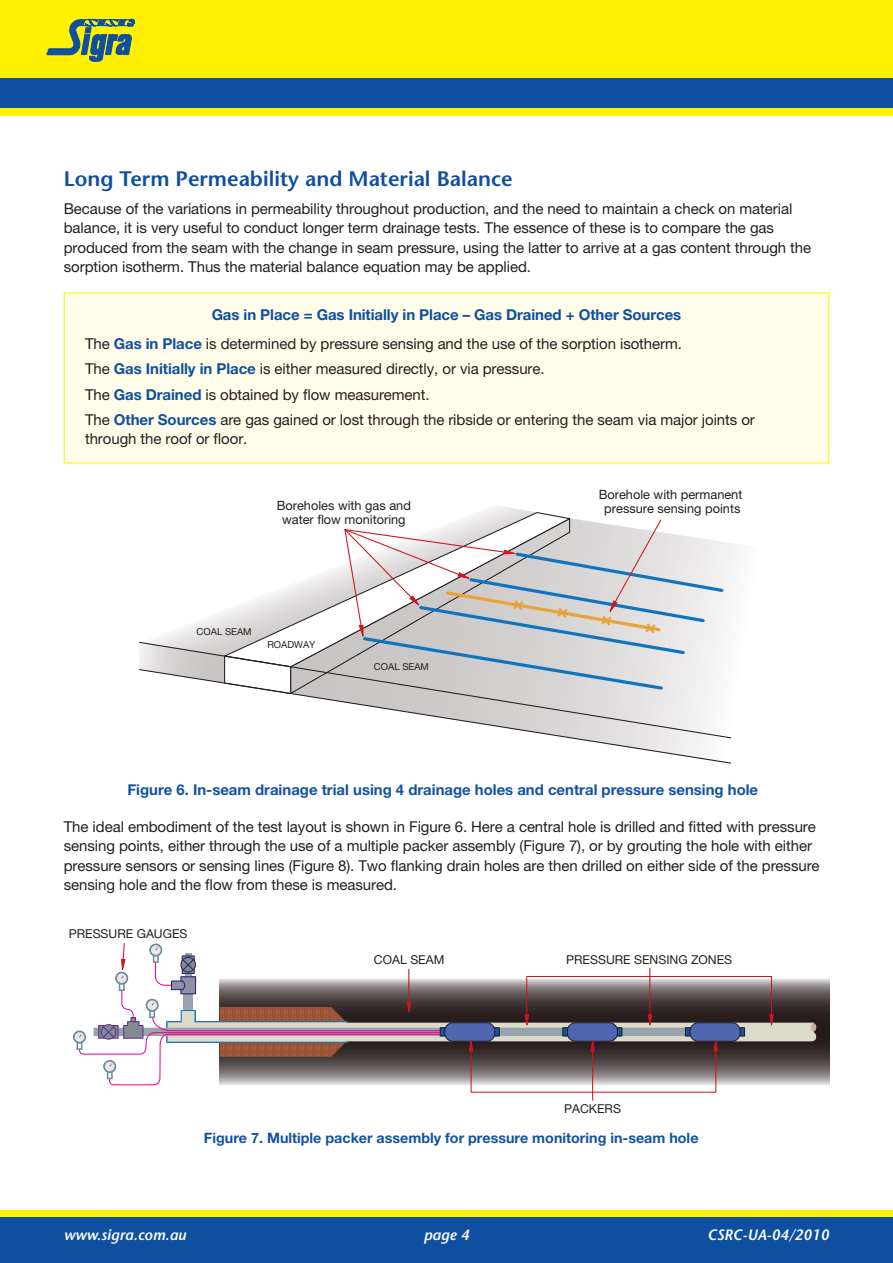
<style>
.page{position:relative;width:893px;height:1263px;background:#fff}
.page>*{position:absolute;margin:0;border:0;box-sizing:border-box;transform-origin:0 0}
.t1{font:600 21px "Stone Sans Std";color:#0f4fa0}
.bodycopy{font:15px/19.5px "Helvetica Neue LT Pro";letter-spacing:-.005em;color:#231f20}
.bodycopy-2{font:700 15px "Helvetica Neue LT Pro";letter-spacing:-.005em;color:#0f4fa0}
.t2{font:italic 600 15px "Stone Sans Std";color:#fff}
.t3{font:700 14.85px "Helvetica Neue LT Pro";color:#1352a2}
.t4{font:700 14.25px "Helvetica Neue LT Pro";color:#1352a2}
.t5{font:12.75px/13.8px "Helvetica Neue LT Pro";color:#231f20;text-align:center}
.t6{font:12.3px "Helvetica Neue LT Pro";color:#231f20}
.t7{font:9.6px "Helvetica Neue LT Pro";color:#231f20}
.s1{font-weight:700;color:#0f4fa0}
</style>
<div class="page">
<div style="left:0;top:100px;width:893px;height:16px;background:#fff101"></div>
<div style="left:0;top:0;width:893px;height:78px;background:#fff101"></div>
<div style="left:0;top:78px;width:893px;height:30px;background:#0f4fa0"></div>
<div style="left:0;top:1215px;width:893px;height:48px;background:#0f4fa0"></div>
<div style="left:0;top:1210px;width:893px;height:7px;background:#fff101"></div>
<div style="left:64px;top:293px;width:765px;height:170px;background:#fffde9"></div>
<div style="left:77px;top:1038px;width:5px;height:12px;border:2px solid #6e8c99"></div>
<div style="left:74px;top:1031px;width:11px;height:12px;background:#e6e7e9;border-radius:50%"></div>
<div style="left:73px;top:1031px;width:13px;height:12px;border:2px solid #6e8c99;border-radius:50%"></div>
<svg style="left:78px;top:943px;width:739px;height:158px"></svg>
<svg style="left:466px;top:511px;width:105px;height:8px"></svg>
<svg style="left:139px;top:519px;width:593px;height:245px"></svg>
<svg style="left:46px;top:18px;width:89px;height:44px"></svg>
<h4 class="t1" style="left:64px;top:166px;width:450px">Long Term Permeability and Material Balance</h4>
<p class="bodycopy" style="left:64px;top:198px;width:749px">Because of the variations in permeability throughout production, and the need to maintain a check on material balance, it is very useful to conduct longer term drainage tests. The essence of these is to compare the gas produced from the seam with the change in seam pressure, using the latter to arrive at a gas content through the sorption isotherm. Thus the material balance equation may be applied.</p>
<p class="bodycopy-2" style="left:212px;top:305px;width:471px">Gas in Place = Gas Initially in Place – Gas Drained + Other Sources</p>
<p class="bodycopy" style="left:85px;top:334px;width:598px">The <span class="s1">Gas in Place</span> is determined by pressure sensing and the use of the sorption isotherm.</p>
<p class="bodycopy" style="left:85px;top:359px;width:461px">The <span class="s1">Gas Initially in Place</span> is either measured directly, or via pressure.</p>
<p class="bodycopy" style="left:85px;top:384px;width:346px">The <span class="s1">Gas Drained</span> is obtained by flow measurement.</p>
<p class="bodycopy" style="left:85px;top:409px;width:671px">The <span class="s1">Other Sources</span> are gas gained or lost through the ribside or entering the seam via major joints or through the roof or floor.</p>
<p class="t5" style="left:277px;top:498px;width:136px">Boreholes with gas and water flow monitoring</p>
<p class="t5" style="left:599px;top:487px;width:145px">Borehole with permanent pressure sensing points</p>
<p class="t7" style="left:197px;top:626px;width:57px">COAL SEAM</p>
<p class="t7" style="left:267px;top:639px;width:50px">ROADWAY</p>
<p class="t7" style="left:374px;top:660px;width:57px">COAL SEAM</p>
<p class="t3" style="left:127px;top:780px;width:632px">Figure 6. In-seam drainage trial using 4 drainage holes and central pressure sensing hole</p>
<p class="bodycopy" style="left:64px;top:817px;width:757px">The ideal embodiment of the test layout is shown in Figure 6. Here a central hole is drilled and fitted with pressure sensing points, either through the use of a multiple packer assembly (Figure 7), or by grouting the hole with either pressure sensors or sensing lines (Figure 8). Two flanking drain holes are then drilled on either side of the pressure sensing hole and the flow from these is measured.</p>
<p class="t6" style="left:69px;top:926px;width:120px">PRESSURE GAUGES</p>
<p class="t6" style="left:374px;top:953px;width:72px">COAL SEAM</p>
<p class="t6" style="left:566px;top:953px;width:167px">PRESSURE SENSING ZONES</p>
<p class="t6" style="left:564px;top:1101px;width:58px">PACKERS</p>
<p class="t4" style="left:204px;top:1129px;width:496px">Figure 7. Multiple packer assembly for pressure monitoring in-seam hole</p>
<p class="t2" style="left:64px;top:1226px;width:124px">www.sigra.com.au</p>
<p class="t2" style="left:424px;top:1226px;width:47px">page 4</p>
<p class="t2" style="left:707px;top:1226px;width:123px">CSRC-UA-04/2010</p>
</div>
